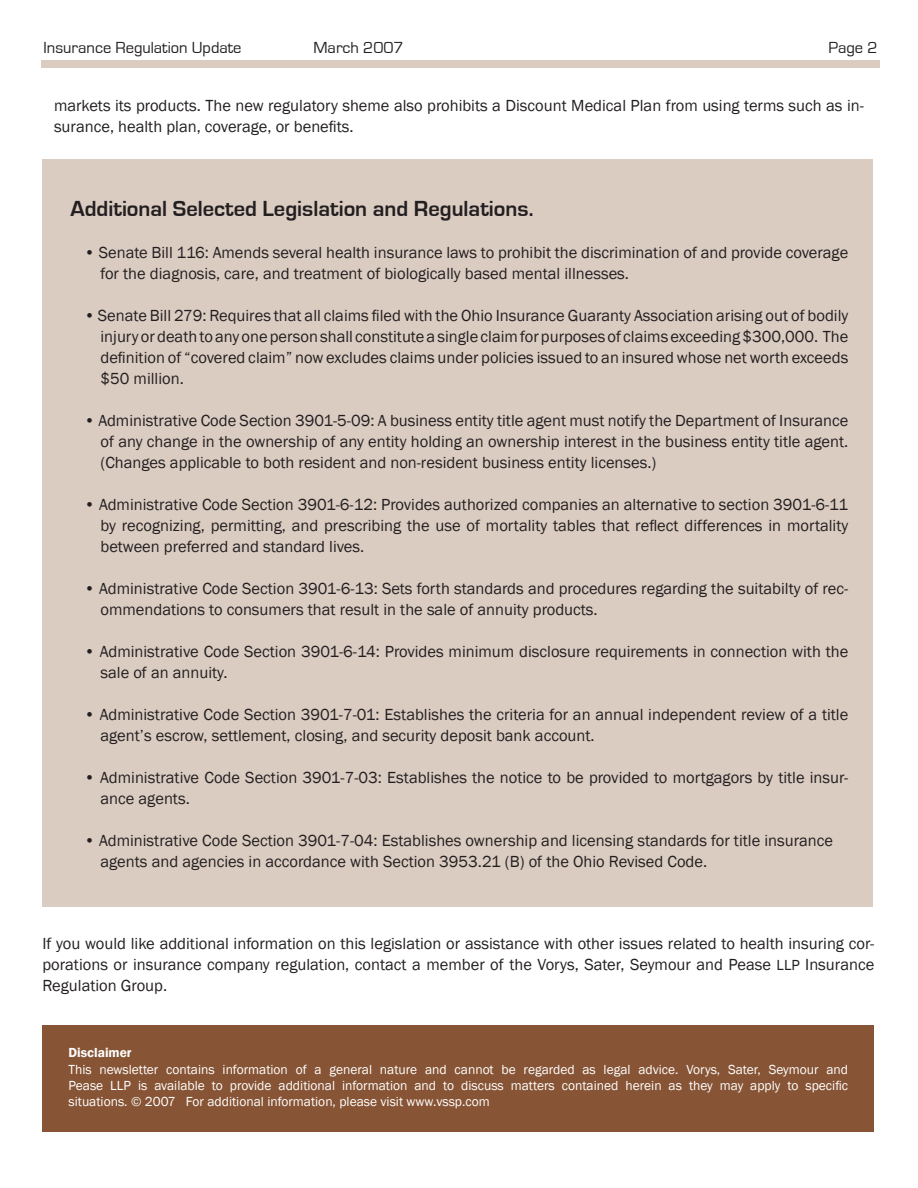
<style>
.page{position:relative;width:918px;height:1188px;background:#fff}
.page>*{position:absolute;margin:0;border:0;box-sizing:border-box;transform-origin:0 0}
.t1{font:700 22.5px "Eurostile";color:#231f20}
.t2{font:16.5px/21px "Franklin Gothic";color:#231f20}
.t3{font:16.5px "Eurostile";color:#231f20}
.t4{font:13.5px/16.2px "Franklin Gothic";color:#fff;text-align:justify}
.t5{font:600 13.5px "Franklin Gothic";color:#fff}
.s1{font-size:15px}
</style>
<div class="page">
<div style="left:42px;top:159px;width:831px;height:747px;background:#dbccc2"></div>
<div style="left:41px;top:60px;width:839px;height:8px;background:#dbccc2"></div>
<div style="left:42px;top:1026px;width:831px;height:106px;background:#875435"></div>
<p class="t3" style="left:43px;top:39px;width:200px">Insurance Regulation Update</p>
<p class="t3" style="left:313px;top:39px;width:92px">March 2007</p>
<p class="t3" style="left:828px;top:39px;width:51px">Page 2</p>
<p class="t2" style="left:54px;top:95px;width:811px">markets its products. The new regulatory sheme also prohibits a Discount Medical Plan from using terms such as in&shy;surance, health plan, coverage, or benefits.</p>
<h1 class="t1" style="left:70px;top:196px;width:464px">Additional Selected Legislation and Regulations.</h1>
<p class="t2" style="left:100px;top:242px;width:749px;text-indent:-16px">• Senate Bill 116: Amends several health insurance laws to prohibit the discrimination of and provide coverage for the diagnosis, care, and treatment of biologically based mental illnesses.</p>
<p class="t2" style="left:100px;top:305px;width:749px;text-align:justify;text-indent:-16px">• Senate Bill 279: Requires that all claims filed with the Ohio Insurance Guaranty Association arising out of bodily injury or death to any one person shall constitute a single claim for purposes of claims exceeding $300,000. The definition of “covered claim” now excludes claims under policies issued to an insured whose net worth exceeds $50 million.</p>
<p class="t2" style="left:100px;top:410px;width:749px;text-align:justify;text-indent:-16px">• Administrative Code Section 3901-5-09: A business entity title agent must notify the Department of Insurance of any change in the ownership of any entity holding an ownership interest in the business entity title agent. (Changes applicable to both resident and non-resident business entity licenses.)</p>
<p class="t2" style="left:100px;top:494px;width:749px;text-align:justify;text-indent:-16px">• Administrative Code Section 3901-6-12: Provides authorized companies an alternative to section 3901-6-11 by recognizing, permitting, and prescribing the use of mortality tables that reflect differences in mortality between preferred and standard lives.</p>
<p class="t2" style="left:100px;top:578px;width:749px;text-indent:-16px">• Administrative Code Section 3901-6-13: Sets forth standards and procedures regarding the suitabilty of rec&shy;ommendations to consumers that result in the sale of annuity products.</p>
<p class="t2" style="left:100px;top:641px;width:749px;text-indent:-16px">• Administrative Code Section 3901-6-14: Provides minimum disclosure requirements in connection with the sale of an annuity.</p>
<p class="t2" style="left:100px;top:704px;width:749px;text-indent:-16px">• Administrative Code Section 3901-7-01: Establishes the criteria for an annual independent review of a title agent’s escrow, settlement, closing, and security deposit bank account.</p>
<p class="t2" style="left:100px;top:767px;width:749px;text-indent:-16px">• Administrative Code Section 3901-7-03: Establishes the notice to be provided to mortgagors by title insur&shy;ance agents.</p>
<p class="t2" style="left:100px;top:830px;width:734px;text-indent:-16px">• Administrative Code Section 3901-7-04: Establishes ownership and licensing standards for title insurance agents and agencies in accordance with Section 3953.21 (B) of the Ohio Revised Code.</p>
<p class="t2" style="left:42px;top:933px;width:833px;text-align:justify">If you would like additional information on this legislation or assistance with other issues related to health insuring cor&shy;porations or insurance company regulation, contact a member of the Vorys, Sater, Seymour and Pease <span class="s1">LLP</span> Insurance Regulation Group.</p>
<p class="t5" style="left:69px;top:1044px;width:65px">Disclaimer</p>
<p class="t4" style="left:69px;top:1061px;width:781px">This newsletter contains information of a general nature and cannot be regarded as legal advice. Vorys, Sater, Seymour and Pease LLP is available to provide additional information and to discuss matters contained herein as they may apply to specific situations. © 2007 For additional information, please visit www.vssp.com</p>
</div>
